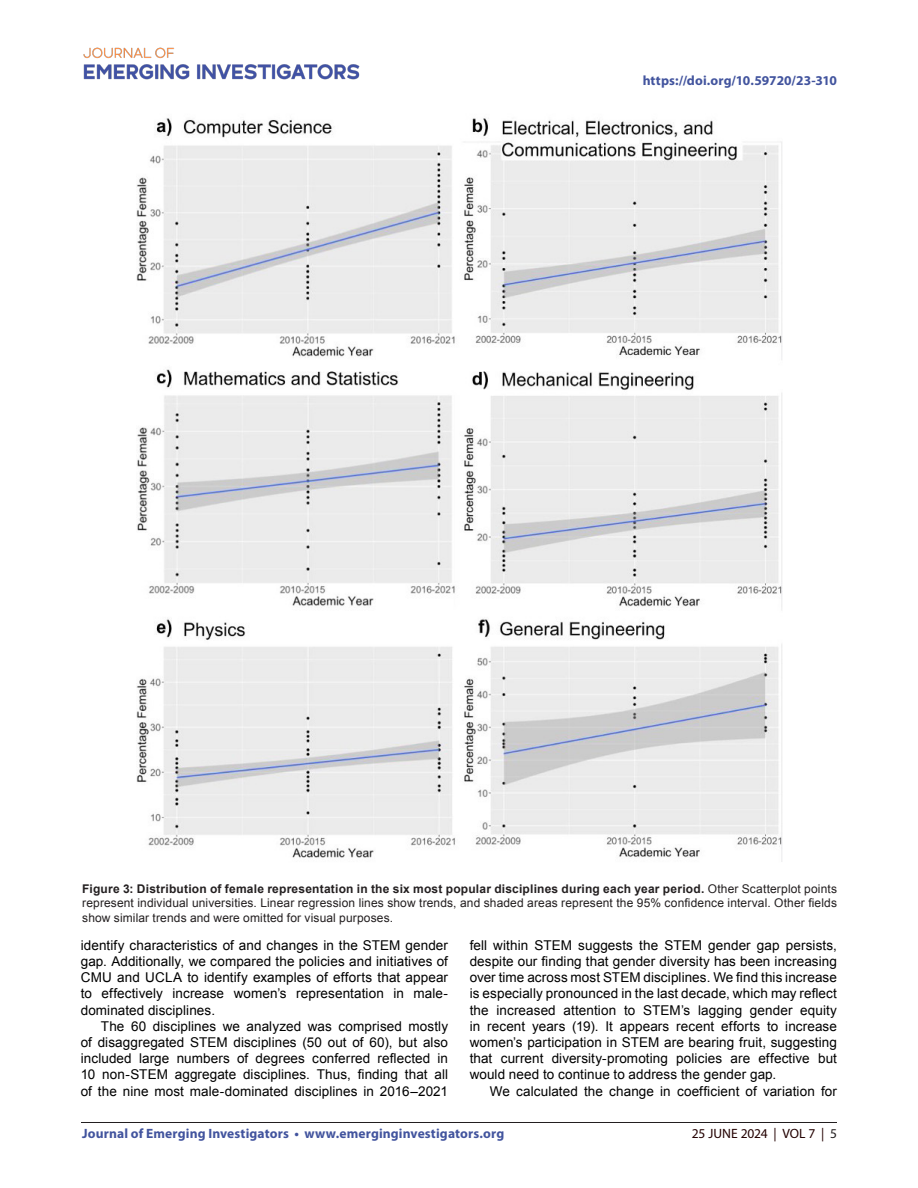
<style>
.page{position:relative;width:918px;height:1188px;background:#fff}
.page>*{position:absolute;margin:0;border:0;box-sizing:border-box;transform-origin:0 0}
.t1{font:13.5px/16.2px "Arial";letter-spacing:.005em;color:#000;text-align:justify}
.t2{font:700 13.5px "Myriad Pro";letter-spacing:.01em;color:#42549e}
.t3{font:13.5px "Myriad Pro";color:#230000}
.t4{font:12px/14.4px "Arial";letter-spacing:.01em;color:#231f20;text-align:justify}
.s1{font-weight:700}
.s2{color:#231f20}
</style>
<div class="page">
<hr style="left:81px;top:1122px;width:756px;height:1px;background:#231f20">
<img style="left:83px;top:47px;width:277px;height:33px">
<img style="left:137px;top:118px;width:646px;height:744px">
<p class="t2" style="left:643px;top:72px;width:196px">https://doi.org/10.59720/23-310</p>
<p class="t4" style="left:82px;top:882px;width:756px"><span class="s1">Figure 3: Distribution of female representation in the six most popular disciplines during each year period.</span> Other Scatterplot points represent individual universities. Linear regression lines show trends, and shaded areas represent the 95% confidence interval. Other fields show similar trends and were omitted for visual purposes.</p>
<p class="t1" style="left:81px;top:937px;width:369px">identify characteristics of and changes in the STEM gender gap. Additionally, we compared the policies and initiatives of CMU and UCLA to identify examples of efforts that appear to effectively increase women’s representation in male&shy;dominated disciplines.</p>
<p class="t1" style="left:81px;top:1018px;width:369px;text-indent:20px">The 60 disciplines we analyzed was comprised mostly of disaggregated STEM disciplines (50 out of 60), but also included large numbers of degrees conferred reflected in 10 non-STEM aggregate disciplines. Thus, finding that all of the nine most male-dominated disciplines in 2016–2021</p>
<p class="t1" style="left:470px;top:937px;width:369px">fell within STEM suggests the STEM gender gap persists, despite our finding that gender diversity has been increasing over time across most STEM disciplines. We find this increase is especially pronounced in the last decade, which may reflect the increased attention to STEM’s lagging gender equity in recent years (19). It appears recent efforts to increase women’s participation in STEM are bearing fruit, suggesting that current diversity-promoting policies are effective but would need to continue to address the gender gap.</p>
<p class="t1" style="left:490px;top:1083px;width:349px">We calculated the change in coefficient of variation for</p>
<p class="t2" style="left:82px;top:1125px;width:424px">Journal of Emerging Investigators • www.emerginginvestigators.org</p>
<p class="t3" style="left:692px;top:1125px;width:147px">25 JUNE 2024 | VOL 7 | <span class="s2">5</span></p>
</div>
